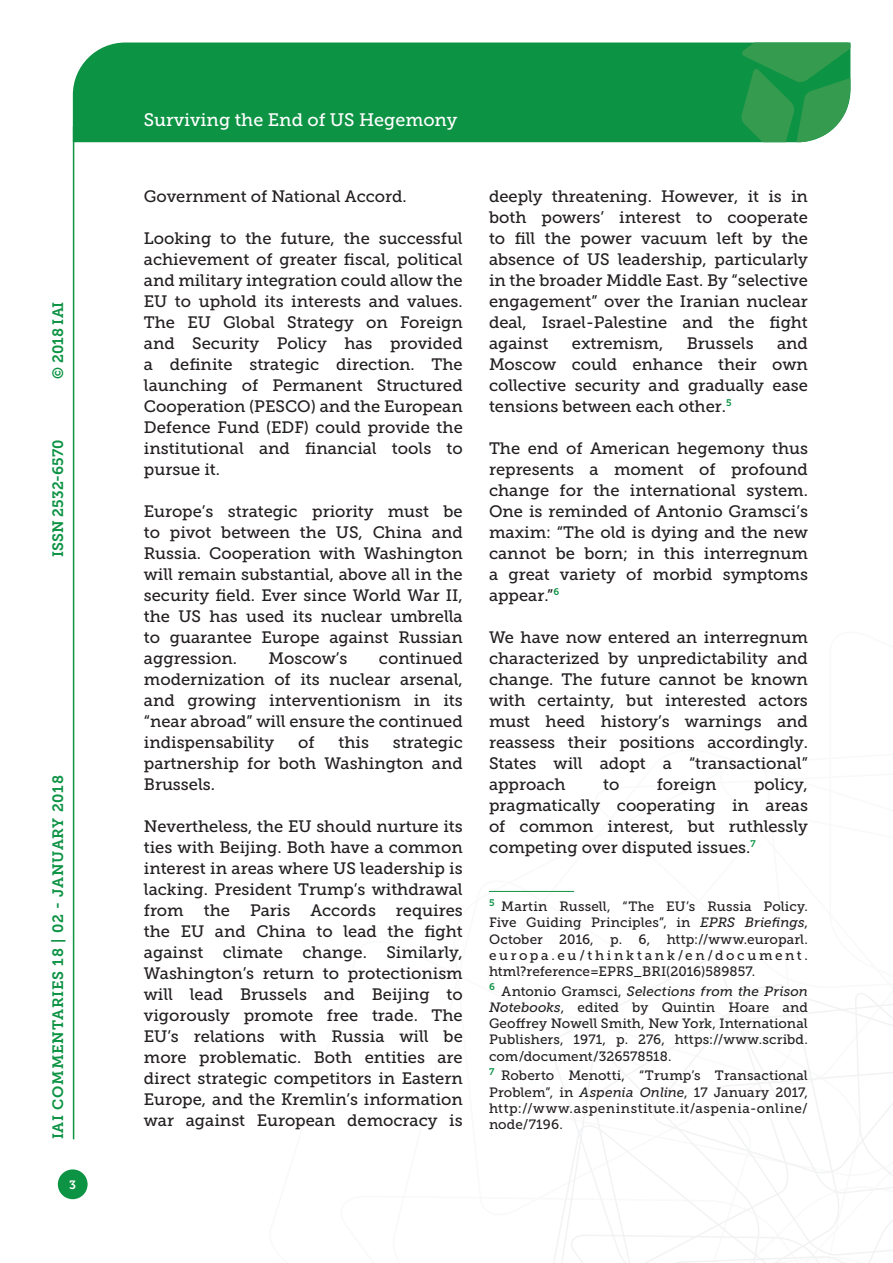
<style>
.page{position:relative;width:893px;height:1263px;background:#fff}
.page>*{position:absolute;margin:0;border:0;box-sizing:border-box;transform-origin:0 0}
.t1{font:18px "Museo Slab 500";color:#fff}
.t2{font:16.5px/21px "Museo Slab 500";color:#231f20;text-align:justify}
.t3{font:15px "Museo Slab 700";letter-spacing:.045em;color:#0d9344}
.t4{font:15px "Museo Slab 700";color:#0d9344}
.t5{font:13.5px/16.2px "Museo Slab 500";letter-spacing:.015em;color:#231f20;text-align:justify}
.t6{font:12px "Museo Slab 700";color:#fff}
.s1{font-style:italic}
</style>
<div class="page">
<svg style="left:553px;top:960px;width:340px;height:303px"></svg>
<div style="left:73px;top:43px;width:668px;height:99px;background:#0d9344"></div>
<svg style="left:741px;top:43px;width:109px;height:99px;background:#339d54"></svg>
<div style="left:58px;top:1169px;width:30px;height:30px;background:#0d9344;border-radius:50%"></div>
<hr style="left:73px;top:126px;width:1px;height:1013px;background:#0d9344">
<hr style="left:489px;top:891px;width:85px;height:1px;background:#0d9344">
<p class="t3" style="left:50px;top:379px;width:79px;rotate:-90deg">© 2018 IAI</p>
<p class="t4" style="left:50px;top:557px;width:119px;rotate:-90deg">ISSN 2532-6570</p>
<p class="t3" style="left:50px;top:1139px;width:366px;rotate:-90deg">IAI COMMENTARIES 18 | 02 - JANUARY 2018</p>
<p class="t6" style="left:69px;top:1178px;width:8px">3</p>
<p class="t1" style="left:144px;top:110px;width:315px">Surviving the End of US Hegemony</p>
<p class="t2" style="left:144px;top:186px;width:264px">Government of National Accord.</p>
<p class="t2" style="left:144px;top:227px;width:320px">Looking to the future, the successful achievement of greater fiscal, political and military integration could allow the EU to uphold its interests and values.<br>The EU Global Strategy on Foreign and Security Policy has provided a definite strategic direction. The launching of Permanent Structured Cooperation (PESCO) and the European Defence Fund (EDF) could provide the institutional and financial tools to pursue it.</p>
<p class="t2" style="left:144px;top:501px;width:320px">Europe’s strategic priority must be to pivot between the US, China and Russia. Cooperation with Washington will remain substantial, above all in the security field. Ever since World War II, the US has used its nuclear umbrella to guarantee Europe against Russian aggression.</p>
<p class="t2" style="left:269px;top:648px;width:80px">Moscow’s</p>
<p class="t2" style="left:144px;top:648px;width:320px;text-indent:235px">continued modernization of its nuclear arsenal, and growing interventionism in its “near abroad” will ensure the continued indispensability</p>
<p class="t2" style="left:298px;top:732px;width:18px">of</p>
<p class="t2" style="left:338px;top:732px;width:32px">this</p>
<p class="t2" style="left:144px;top:732px;width:320px;text-indent:249px">strategic partnership for both Washington and Brussels.</p>
<p class="t2" style="left:144px;top:816px;width:320px">Nevertheless, the EU should nurture its ties with Beijing. Both have a common interest in areas where US leadership is lacking. President Trump’s withdrawal from the Paris Accords requires the EU and China to lead the fight against climate change. Similarly, Washington’s return to protectionism will lead Brussels and Beijing to vigorously promote free trade. The EU’s relations with Russia will be more problematic. Both entities are direct strategic competitors in Eastern Europe, and the Kremlin’s information war against European democracy is</p>
<p class="t2" style="left:489px;top:186px;width:320px">deeply threatening. However, it is in both powers’ interest to cooperate to fill the power vacuum left by the absence of US leadership, particularly in the broader Middle East. By “selective engagement” over the Iranian nuclear deal, Israel-Palestine and the fight against</p>
<p class="t2" style="left:489px;top:333px;width:320px;text-indent:288px">and Moscow could enhance their own collective security and gradually ease tensions between each other.<sup>5</sup></p>
<p class="t2" style="left:489px;top:438px;width:320px">The end of American hegemony thus represents a moment of profound change for the international system.<br>One is reminded of Antonio Gramsci’s maxim: “The old is dying and the new cannot be born; in this interregnum a great variety of morbid symptoms appear.”<sup>6</sup></p>
<p class="t2" style="left:489px;top:627px;width:320px">We have now entered an interregnum characterized by unpredictability and change. The future cannot be known with certainty, but interested actors must heed history’s warnings and reassess their positions accordingly.<br>States will adopt a “transactional” approach</p>
<p class="t2" style="left:572px;top:333px;width:93px">extremism,</p>
<p class="t2" style="left:687px;top:333px;width:68px">Brussels</p>
<p class="t2" style="left:603px;top:774px;width:18px">to</p>
<p class="t2" style="left:657px;top:774px;width:61px">foreign</p>
<p class="t2" style="left:489px;top:774px;width:320px;text-indent:265px">policy, pragmatically cooperating in areas of common interest, but ruthlessly competing over disputed issues.<sup>7</sup></p>
<p class="t5" style="left:489px;top:898px;width:320px"><sup>5</sup> Martin Russell, “The EU’s Russia Policy.<br>Five Guiding Principles”, in <span class="s1">EPRS Briefings</span>, October 2016, p. 6, http://www.europarl. europa.eu/thinktank/en/document. html?reference=EPRS_BRI(2016)589857.</p>
<p class="t5" style="left:489px;top:983px;width:320px"><sup>6</sup> Antonio Gramsci, <span class="s1">Selections from the Prison Notebooks</span>, edited by Quintin Hoare and Geoffrey Nowell Smith, New York, International Publishers, 1971, p. 276, https://www.scribd. com/document/326578518.</p>
<p class="t5" style="left:489px;top:1068px;width:320px"><sup>7</sup> Roberto Menotti, “Trump’s Transactional Problem”, in <span class="s1">Aspenia Online</span>, 17 January 2017, http://www.aspeninstitute.it/aspenia-online/ node/7196.</p>
</div>
